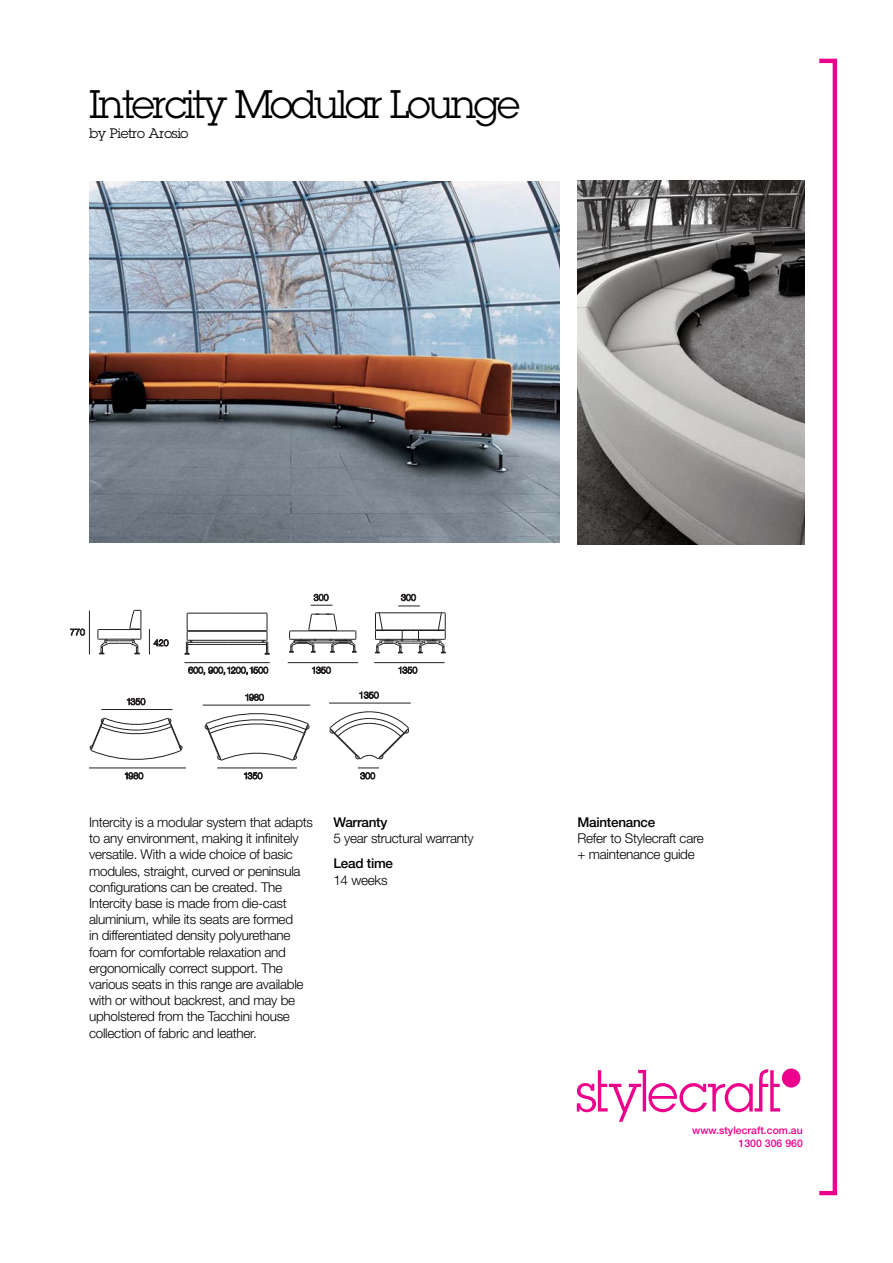
<style>
.page{position:relative;width:893px;height:1263px;background:#fff}
.page>*{position:absolute;margin:0;border:0;box-sizing:border-box;transform-origin:0 0}
.t1{font:39px "Lubalin Graph Std";letter-spacing:-.06em;color:#000}
.t2{font:300 13.5px/16.2px "Helvetica Neue LT Std";letter-spacing:-.02em;color:#000}
.t3{font:500 13.5px "Helvetica Neue LT Std";letter-spacing:-.02em;color:#000}
.t4{font:13.5px "Lubalin Graph Std";letter-spacing:-.02em;color:#000}
.t5{font:500 10.5px/12.6px "Helvetica Neue LT Std";color:#ec008c;text-align:right}
</style>
<div class="page">
<svg style="left:819px;top:59px;width:18px;height:1136px"></svg>
<img style="left:89px;top:182px;width:470px;height:361px">
<img style="left:577px;top:180px;width:227px;height:364px">
<svg style="left:188px;top:666px;width:80px;height:9px"></svg>
<svg style="left:70px;top:629px;width:15px;height:7px"></svg>
<svg style="left:312px;top:666px;width:19px;height:8px"></svg>
<svg style="left:398px;top:666px;width:19px;height:8px"></svg>
<hr style="left:185px;top:662px;width:84px;height:1px;background:#231f20">
<hr style="left:288px;top:662px;width:70px;height:1px;background:#231f20">
<svg style="left:311px;top:594px;width:21px;height:12px"></svg>
<hr style="left:188px;top:613px;width:39px;height:1px;background:#231f20">
<hr style="left:188px;top:644px;width:39px;height:1px;background:#231f20">
<hr style="left:188px;top:642px;width:39px;height:1px;background:#231f20">
<hr style="left:188px;top:640px;width:39px;height:1px;background:#231f20">
<hr style="left:188px;top:631px;width:39px;height:1px;background:#231f20">
<hr style="left:188px;top:630px;width:39px;height:1px;background:#231f20">
<svg style="left:184px;top:613px;width:8px;height:42px"></svg>
<svg style="left:227px;top:613px;width:43px;height:42px"></svg>
<svg style="left:97px;top:610px;width:45px;height:45px"></svg>
<svg style="left:289px;top:614px;width:68px;height:39px"></svg>
<hr style="left:290px;top:639px;width:33px;height:1px;background:#231f20">
<hr style="left:290px;top:631px;width:33px;height:1px;background:#231f20">
<hr style="left:89px;top:611px;width:1px;height:43px;background:#231f20">
<svg style="left:149px;top:629px;width:20px;height:25px"></svg>
<hr style="left:374px;top:662px;width:70px;height:1px;background:#231f20">
<svg style="left:374px;top:594px;width:72px;height:60px"></svg>
<svg style="left:127px;top:698px;width:18px;height:7px"></svg>
<svg style="left:125px;top:772px;width:18px;height:8px"></svg>
<svg style="left:245px;top:694px;width:19px;height:7px"></svg>
<svg style="left:359px;top:691px;width:20px;height:8px"></svg>
<svg style="left:244px;top:772px;width:18px;height:8px"></svg>
<hr style="left:102px;top:709px;width:70px;height:1px;background:#231f20">
<hr style="left:89px;top:768px;width:97px;height:1px;background:#231f20">
<hr style="left:217px;top:768px;width:79px;height:1px;background:#231f20">
<hr style="left:329px;top:703px;width:81px;height:1px;background:#231f20">
<hr style="left:203px;top:705px;width:107px;height:1px;background:#231f20">
<svg style="left:358px;top:768px;width:21px;height:12px"></svg>
<svg style="left:330px;top:711px;width:79px;height:49px"></svg>
<svg style="left:90px;top:718px;width:92px;height:42px"></svg>
<svg style="left:205px;top:713px;width:105px;height:48px"></svg>
<div style="left:782px;top:1069px;width:18px;height:19px;background:#ec008c;border-radius:50%"></div>
<svg style="left:577px;top:1069px;width:203px;height:53px"></svg>
<h1 class="t1" style="left:89px;top:90px;width:432px">Intercity Modular Lounge</h1>
<p class="t4" style="left:89px;top:128px;width:101px">by Pietro Arosio</p>
<p class="t2" style="left:89px;top:815px;width:225px">Intercity is a modular system that adapts to any environment, making it infinitely versatile. With a wide choice of basic modules, straight, curved or peninsula configurations can be created. The Intercity base is made from die-cast aluminium, while its seats are formed<br>in differentiated density polyurethane foam for comfortable relaxation and ergonomically correct support. The various seats in this range are available with or without backrest, and may be upholstered from the Tacchini house collection of fabric and leather.</p>
<p class="t3" style="left:577px;top:815px;width:79px">Maintenance</p>
<p class="t3" style="left:333px;top:815px;width:56px">Warranty</p>
<p class="t2" style="left:333px;top:832px;width:142px">5 year structural warranty</p>
<p class="t3" style="left:333px;top:856px;width:61px">Lead time</p>
<p class="t2" style="left:333px;top:873px;width:56px">14 weeks</p>
<p class="t2" style="left:577px;top:832px;width:128px">Refer to Stylecraft care + maintenance guide</p>
<p class="t5" style="left:692px;top:1124px;width:112px">www.stylecraft.com.au<br>1300 306 960</p>
</div>
